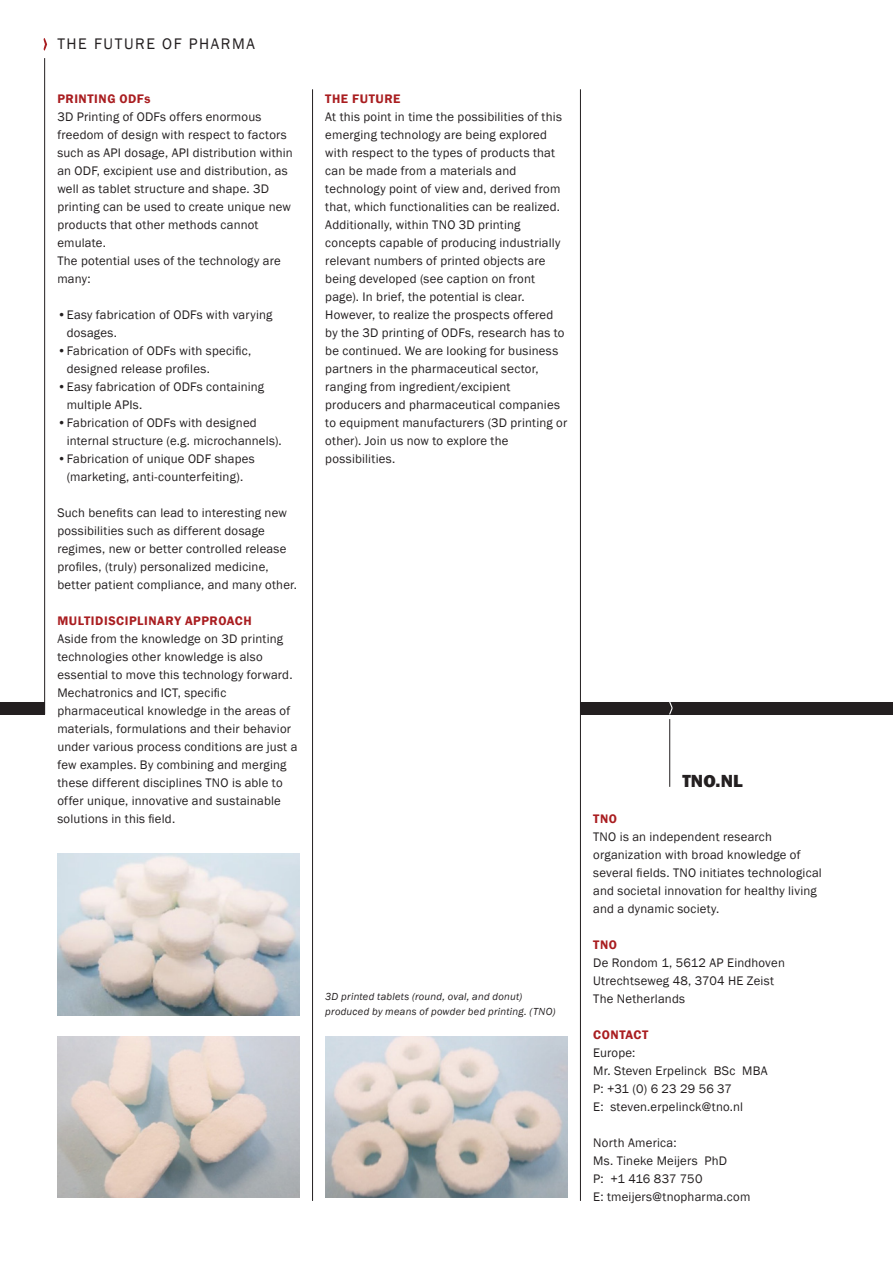
<style>
.page{position:relative;width:893px;height:1263px;background:#fff}
.page>*{position:absolute;margin:0;border:0;box-sizing:border-box;transform-origin:0 0}
._20_TNO-URL{font:800 18px "Franklin Gothic";color:#231f20}
.t1{font:15.75px "Franklin Gothic";letter-spacing:.1em;color:#231f20}
._06_TNO-Bodytekst{font:12.75px/18px "Franklin Gothic";letter-spacing:.015em;color:#231f20}
._04_TNO-Tussenkop{font:600 12.75px "Franklin Gothic";letter-spacing:.045em;color:#a91d20}
._11_TNO-Bijschrift{font:italic 10.5px/15px "Franklin Gothic";letter-spacing:.025em;color:#231f20}
</style>
<div class="page">
<hr style="left:44px;top:58px;width:1px;height:656px;background:#231f20">
<div style="left:0;top:702px;width:45px;height:12px;background:#231f20"></div>
<div style="left:580px;top:702px;width:313px;height:12px;background:#231f20"></div>
<svg style="left:669px;top:702px;width:4px;height:12px"></svg>
<hr style="left:669px;top:719px;width:1px;height:68px;background:#231f20">
<hr style="left:312px;top:89px;width:1px;height:1112px;background:#231f20">
<hr style="left:580px;top:89px;width:1px;height:1112px;background:#231f20">
<svg style="left:43px;top:38px;width:4px;height:13px"></svg>
<img style="left:57px;top:854px;width:243px;height:161px">
<img style="left:57px;top:1036px;width:243px;height:162px">
<img style="left:325px;top:1036px;width:243px;height:162px">
<p class="t1" style="left:57px;top:34px;width:199px">THE FUTURE OF PHARMA</p>
<p class="_04_TNO-Tussenkop" style="left:57px;top:91px;width:95px">PRINTING ODFs</p>
<p class="_06_TNO-Bodytekst" style="left:57px;top:108px;width:237px">3D Printing of ODFs offers enormous freedom of design with respect to factors such as API dosage, API distribution within an ODF, excipient use and distribution, as well as tablet structure and shape. 3D printing can be used to create unique new products that other methods cannot emulate.</p>
<p class="_06_TNO-Bodytekst" style="left:57px;top:252px;width:225px">The potential uses of the technology are many:</p>
<p class="_06_TNO-Bodytekst" style="left:67px;top:306px;width:207px;text-indent:-9px">•Easy fabrication of ODFs with varying dosages.</p>
<p class="_06_TNO-Bodytekst" style="left:67px;top:342px;width:186px;text-indent:-9px">•Fabrication of ODFs with specific, designed release profiles.</p>
<p class="_06_TNO-Bodytekst" style="left:67px;top:378px;width:199px;text-indent:-9px">•Easy fabrication of ODFs containing multiple APIs.</p>
<p class="_06_TNO-Bodytekst" style="left:67px;top:414px;width:217px;text-indent:-9px">•Fabrication of ODFs with designed internal structure (e.g. microchannels).</p>
<p class="_06_TNO-Bodytekst" style="left:57px;top:450px;width:199px;text-align:center">•Fabrication of unique ODF shapes (marketing, anti-counterfeiting).</p>
<p class="_06_TNO-Bodytekst" style="left:57px;top:504px;width:241px">Such benefits can lead to interesting new possibilities such as different dosage regimes, new or better controlled release profiles, (truly) personalized medicine, better patient compliance, and many other.</p>
<p class="_04_TNO-Tussenkop" style="left:57px;top:613px;width:196px">MULTIDISCIPLINARY APPROACH</p>
<p class="_06_TNO-Bodytekst" style="left:57px;top:630px;width:242px">Aside from the knowledge on 3D printing technologies other knowledge is also essential to move this technology forward.<br>Mechatronics and ICT, specific pharmaceutical knowledge in the areas of materials, formulations and their behavior under various process conditions are just a few examples. By combining and merging these different disciplines TNO is able to offer unique, innovative and sustainable solutions in this field.</p>
<p class="_04_TNO-Tussenkop" style="left:325px;top:91px;width:77px">THE FUTURE</p>
<p class="_06_TNO-Bodytekst" style="left:325px;top:108px;width:238px">At this point in time the possibilities of this emerging technology are being explored with respect to the types of products that can be made from a materials and technology point of view and, derived from that, which functionalities can be realized.</p>
<p class="_06_TNO-Bodytekst" style="left:325px;top:216px;width:243px">Additionally, within TNO 3D printing concepts capable of producing industrially relevant numbers of printed objects are being developed (see caption on front page). In brief, the potential is clear.<br>However, to realize the prospects offered by the 3D printing of ODFs, research has to be continued. We are looking for business partners in the pharmaceutical sector, ranging from ingredient/excipient producers and pharmaceutical companies to equipment manufacturers (3D printing or other). Join us now to explore the possibilities.</p>
<p class="_11_TNO-Bijschrift" style="left:325px;top:989px;width:232px">3D printed tablets (round, oval, and donut) produced by means of powder bed printing. (TNO)</p>
<p class="_20_TNO-URL" style="left:682px;top:769px;width:62px">TNO.NL</p>
<p class="_04_TNO-Tussenkop" style="left:593px;top:811px;width:25px">TNO</p>
<p class="_06_TNO-Bodytekst" style="left:593px;top:828px;width:230px">TNO is an independent research organization with broad knowledge of several fields. TNO initiates technological and societal innovation for healthy living and a dynamic society.</p>
<p class="_04_TNO-Tussenkop" style="left:593px;top:937px;width:25px">TNO</p>
<p class="_06_TNO-Bodytekst" style="left:593px;top:954px;width:193px">De Rondom 1, 5612 AP Eindhoven<br>Utrechtseweg 48, 3704 HE Zeist<br>The Netherlands</p>
<p class="_04_TNO-Tussenkop" style="left:593px;top:1027px;width:57px">CONTACT</p>
<p class="_06_TNO-Bodytekst" style="left:593px;top:1044px;width:176px">Europe:<br>Mr. Steven Erpelinck BSc MBA<br>P: +31 (0) 6 23 29 56 37<br>E: steven.erpelinck@tno.nl</p>
<p class="_06_TNO-Bodytekst" style="left:593px;top:1134px;width:159px">North America:<br>Ms. Tineke Meijers PhD<br>P: +1 416 837 750<br>E: tmeijers@tnopharma.com</p>
</div>
